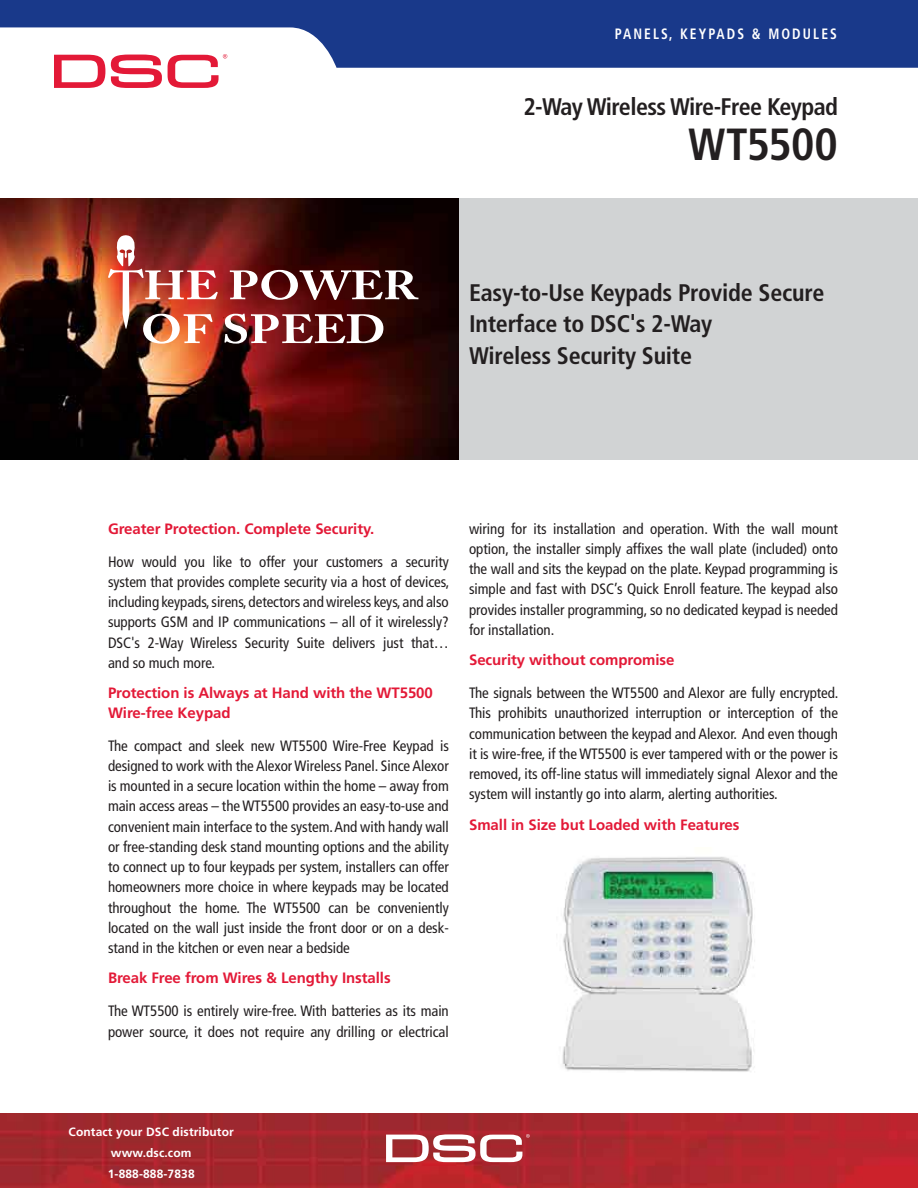
<style>
.page{position:relative;width:918px;height:1188px;background:#fff}
.page>*{position:absolute;margin:0;border:0;box-sizing:border-box;transform-origin:0 0}
.t1{font:700 condensed 45px "Frutiger LT Std";letter-spacing:-.02em;color:#231f20}
.t2{font:700 condensed 24px/31.5px "Frutiger LT Std";letter-spacing:-.01em;color:#231f20}
.t3{font:condensed 15px/20.2px "Frutiger LT Std";letter-spacing:-.005em;color:#231f20;text-align:justify}
.t4{font:700 15px/19.5px "Frutiger LT Std";letter-spacing:-.005em;color:#e31937}
.t5{font:700 condensed 15px "Frutiger LT Std";letter-spacing:.155em;color:#fff;scale:.9 1}
.t6{font:700 12px/20.7px "Frutiger LT Std";letter-spacing:.01em;color:#fff;text-align:center}
</style>
<div class="page">
<img style="left:0;top:1114px;width:918px;height:74px">
<svg style="left:54px;top:68px;width:51px;height:20px"></svg>
<svg style="left:111px;top:68px;width:51px;height:20px"></svg>
<svg style="left:168px;top:68px;width:51px;height:20px"></svg>
<svg style="left:0;top:0;width:918px;height:68px;fill:#19398a"></svg>
<div style="left:449px;top:198px;width:469px;height:262px;background:#d1d3d4"></div>
<img style="left:0;top:198px;width:459px;height:262px">
<svg style="left:386px;top:1134px;width:144px;height:28px"></svg>
<img style="left:562px;top:857px;width:193px;height:215px">
<svg style="left:230px;top:270px;width:188px;height:30px"></svg>
<svg style="left:224px;top:314px;width:159px;height:30px"></svg>
<img style="left:108px;top:235px;width:110px;height:109px">
<p class="t5" style="left:615px;top:25px;width:248px">PANELS, KEYPADS &amp; MODULES</p>
<h2 class="t2" style="left:523px;top:91px;width:316px">2-Way Wireless Wire-Free Keypad</h2>
<h1 class="t1" style="left:688px;top:118px;width:151px">WT5500</h1>
<h2 class="t2" style="left:469px;top:277px;width:357px">Easy-to-Use Keypads Provide Secure<br>Interface to DSC's 2-Way<br>Wireless Security Suite</h2>
<p class="t4" style="left:108px;top:519px;width:268px">Greater Protection. Complete Security.</p>
<p class="t3" style="left:108px;top:551px;width:343px">How would you like to offer your customers a security system that provides complete security via a host of devices, including keypads, sirens, detectors and wireless keys, and also supports GSM and IP communications – all of it wirelessly?<br>DSC's 2-Way Wireless Security Suite delivers just that… and so much more.</p>
<p class="t4" style="left:108px;top:683px;width:326px">Protection is Always at Hand with the WT5500<br>Wire-free Keypad</p>
<p class="t3" style="left:108px;top:735px;width:342px">The compact and sleek new WT5500 Wire-Free Keypad is designed to work with the Alexor Wireless Panel. Since Alexor is mounted in a secure location within the home – away from main access areas – the WT5500 provides an easy-to-use and convenient main interface to the system. And with handy wall or free-standing desk stand mounting options and the ability to connect up to four keypads per system, installers can offer homeowners more choice in where keypads may be located throughout the home. The WT5500 can be conveniently located on the wall just inside the front door or on a desk&shy;stand in the kitchen or even near a bedside</p>
<p class="t4" style="left:108px;top:969px;width:284px">Break Free from Wires &amp; Lengthy Installs</p>
<p class="t3" style="left:108px;top:1001px;width:342px">The WT5500 is entirely wire-free. With batteries as its main power source, it does not require any drilling or electrical</p>
<p class="t3" style="left:469px;top:518px;width:370px">wiring for its installation and operation. With the wall mount option, the installer simply affixes the wall plate (included) onto the wall and sits the keypad on the plate. Keypad programming is simple and fast with DSC’s Quick Enroll feature. The keypad also provides installer programming, so no dedicated keypad is needed for installation.</p>
<p class="t4" style="left:469px;top:650px;width:207px">Security without compromise</p>
<p class="t3" style="left:469px;top:683px;width:371px">The signals between the WT5500 and Alexor are fully encrypted.<br>This prohibits unauthorized interruption or interception of the communication between the keypad and Alexor. And even though it is wire-free, if the WT5500 is ever tampered with or the power is removed, its off-line status will immediately signal Alexor and the system will instantly go into alarm, alerting authorities.</p>
<p class="t4" style="left:469px;top:815px;width:272px">Small in Size but Loaded with Features</p>
<p class="t6" style="left:69px;top:1122px;width:167px">Contact your DSC distributor www.dsc.com<br>1-888-888-7838</p>
</div>
